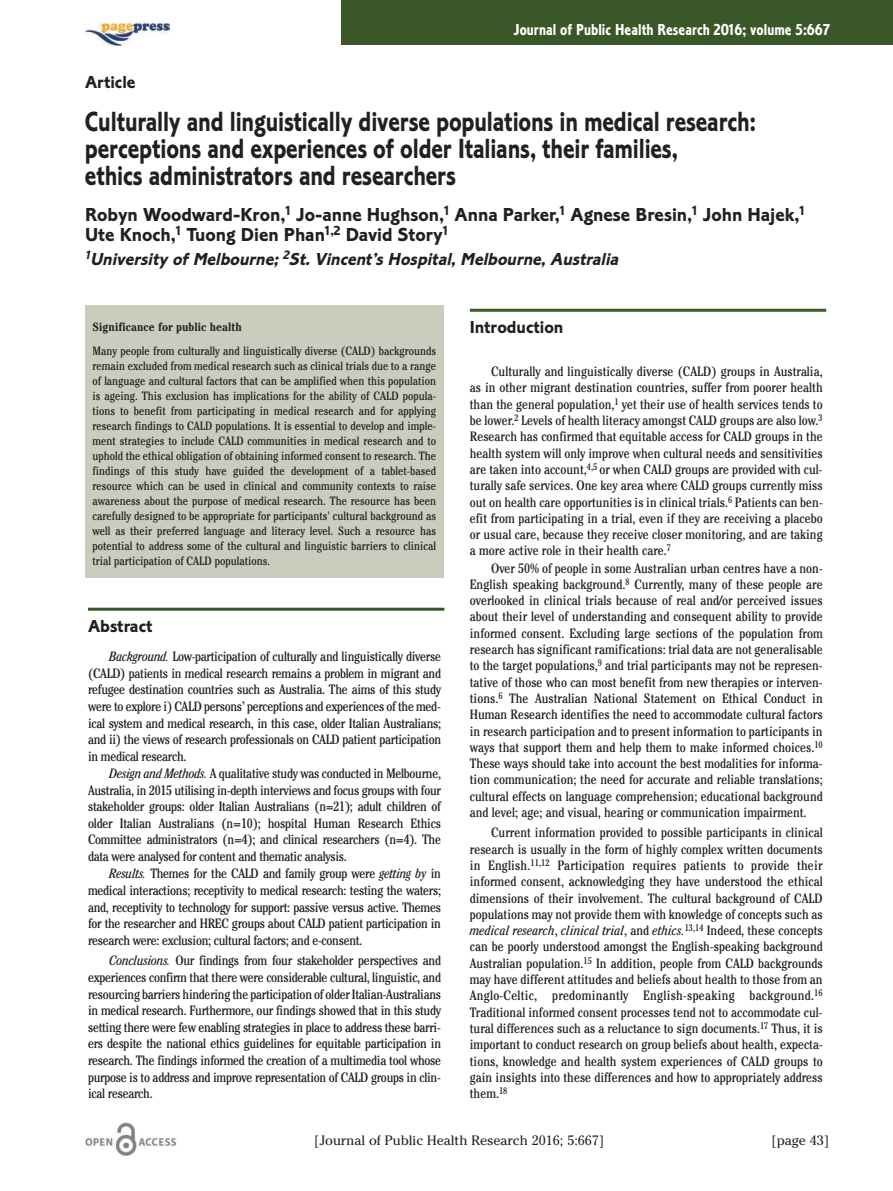
<style>
.page{position:relative;width:893px;height:1191px;background:#fff}
.page>*{position:absolute;margin:0;border:0;box-sizing:border-box;transform-origin:0 0}
.t1{font:28.8px/27px "Corinthian Bold Plain";letter-spacing:-.005em;color:#231f20;scale:.83 1}
.t2{font:19.5px/19.5px "Corinthian Bold Plain";color:#231f20}
.t3{font:italic 18px "Corinthian Bold Plain";color:#231f20}
.t4{font:18px "Corinthian Bold Plain";color:#231f20}
.t5{font:16.5px "Corinthian Bold Condensed Plain";color:#fff}
.t6{font:condensed 13.5px/16.4px "Cheltenham";letter-spacing:-.02em;color:#231f20;text-align:justify}
.t7{font:13.5px "Cheltenham";color:#231f20}
.t8{font:condensed 12px/15px "Cheltenham";color:#231f20;text-align:justify}
.t9{font:700 condensed 12px "Cheltenham";color:#231f20}
.s1{font-style:italic}
</style>
<div class="page">
<img style="left:85px;top:1123px;width:92px;height:33px">
<div style="left:342px;top:0;width:551px;height:45px;background:#395728"></div>
<img style="left:85px;top:22px;width:84px;height:24px">
<hr style="left:88px;top:607px;width:356px;height:3px;background:#395728">
<hr style="left:470px;top:309px;width:356px;height:3px;background:#395728">
<div style="left:85px;top:305px;width:359px;height:272px;background:#cacdbe"></div>
<h3 class="t4" style="left:85px;top:76px;width:52px">Article</h3>
<p class="t5" style="left:513px;top:24px;width:318px">Journal of Public Health Research 2016; volume 5:667</p>
<h1 class="t1" style="left:85px;top:110px;width:810px">Culturally and linguistically diverse populations in medical research: perceptions and experiences of older Italians, their families,<br>ethics administrators and researchers</h1>
<h2 class="t2" style="left:85px;top:207px;width:721px">Robyn Woodward-Kron,<sup>1</sup> Jo-anne Hughson,<sup>1</sup> Anna Parker,<sup>1</sup> Agnese Bresin,<sup>1</sup> John Hajek,<sup>1<br></sup>Ute Knoch,<sup>1</sup> Tuong Dien Phan<sup>1,2</sup> David Story<sup>1</sup></h2>
<h3 class="t3" style="left:85px;top:252px;width:538px"><sup>1</sup>University of Melbourne; <sup>2</sup>St. Vincent’s Hospital, Melbourne, Australia</h3>
<p class="t9" style="left:93px;top:323px;width:151px">Significance for public health</p>
<p class="t8" style="left:93px;top:344px;width:345px">Many people from culturally and linguistically diverse (CALD) backgrounds remain excluded from medical research such as clinical trials due to a range of language and cultural factors that can be amplified when this population is ageing. This exclusion has implications for the ability of CALD popula&shy;tions to benefit from participating in medical research and for applying research findings to CALD populations. It is essential to develop and imple&shy;ment strategies to include CALD communities in medical research and to uphold the ethical obligation of obtaining informed consent to research. The findings of this study have guided the development of a tablet-based resource which can be used in clinical and community contexts to raise awareness about the purpose of medical research. The resource has been carefully designed to be appropriate for participants' cultural background as well as their preferred language and literacy level. Such a resource has potential to address some of the cultural and linguistic barriers to clinical trial participation of CALD populations.</p>
<h3 class="t4" style="left:88px;top:620px;width:66px">Abstract</h3>
<p class="t6" style="left:88px;top:649px;width:355px;text-indent:21px"><span class="s1">Background.</span> Low-participation of culturally and linguistically diverse (CALD) patients in medical research remains a problem in migrant and refugee destination countries such as Australia. The aims of this study were to explore i) CALD persons’ perceptions and experiences of the med&shy;ical system and medical research, in this case, older Italian Australians; and ii) the views of research professionals on CALD patient participation in medical research.</p>
<p class="t6" style="left:88px;top:766px;width:355px;text-indent:21px"><span class="s1">Design and Methods.</span> A qualitative study was conducted in Melbourne, Australia, in 2015 utilising in-depth interviews and focus groups with four stakeholder groups: older Italian Australians (n=21); adult children of older Italian Australians (n=10); hospital Human Research Ethics Committee administrators (n=4); and clinical researchers (n=4). The data were analysed for content and thematic analysis.</p>
<p class="t6" style="left:88px;top:866px;width:355px;text-indent:21px"><span class="s1">Results.</span> Themes for the CALD and family group were <span class="s1">getting by</span> in medical interactions; receptivity to medical research: testing the waters; and, receptivity to technology for support: passive versus active. Themes for the researcher and HREC groups about CALD patient participation in research were: exclusion; cultural factors; and e-consent.</p>
<p class="t6" style="left:88px;top:953px;width:355px;text-indent:21px"><span class="s1">Conclusions.</span> Our findings from four stakeholder perspectives and experiences confirm that there were considerable cultural, linguistic, and resourcing barriers hindering the participation of older Italian-Australians in medical research. Furthermore, our findings showed that in this study setting there were few enabling strategies in place to address these barri&shy;ers despite the national ethics guidelines for equitable participation in research. The findings informed the creation of a multimedia tool whose purpose is to address and improve representation of CALD groups in clin&shy;ical research.</p>
<h3 class="t4" style="left:470px;top:321px;width:95px">Introduction</h3>
<p class="t6" style="left:470px;top:364px;width:354px;text-indent:21px">Culturally and linguistically diverse (CALD) groups in Australia, as in other migrant destination countries, suffer from poorer health than the general population,<sup>1</sup> yet their use of health services tends to be lower.<sup>2</sup> Levels of health literacy amongst CALD groups are also low.<sup>3<br></sup>Research has confirmed that equitable access for CALD groups in the health system will only improve when cultural needs and sensitivities are taken into account,<sup>4,5</sup> or when CALD groups are provided with cul&shy;turally safe services. One key area where CALD groups currently miss out on health care opportunities is in clinical trials.<sup>6</sup> Patients can ben&shy;efit from participating in a trial, even if they are receiving a placebo or usual care, because they receive closer monitoring, and are taking a more active role in their health care.<sup>7</sup></p>
<p class="t6" style="left:470px;top:561px;width:354px;text-indent:21px">Over 50% of people in some Australian urban centres have a non-English speaking background.<sup>8</sup> Currently, many of these people are overlooked in clinical trials because of real and/or perceived issues about their level of understanding and consequent ability to provide informed consent. Excluding large sections of the population from research has significant ramifications: trial data are not generalisable to the target populations,<sup>9</sup> and trial participants may not be represen&shy;tative of those who can most benefit from new therapies or interven&shy;tions.<sup>6</sup> The Australian National Statement on Ethical Conduct in Human Research identifies the need to accommodate cultural factors in research participation and to present information to participants in ways that support them and help them to make informed choices.<sup>10<br></sup>These ways should take into account the best modalities for informa&shy;tion communication; the need for accurate and reliable translations; cultural effects on language comprehension; educational background and level; age; and visual, hearing or communication impairment.</p>
<p class="t6" style="left:470px;top:825px;width:354px;text-indent:21px">Current information provided to possible participants in clinical research is usually in the form of highly complex written documents in English.<sup>11,12</sup> Participation requires patients to provide their informed consent, acknowledging they have understood the ethical dimensions of their involvement. The cultural background of CALD populations may not provide them with knowledge of concepts such as <span class="s1">medical research</span>, <span class="s1">clinical trial</span>, and <span class="s1">ethics.</span><sup>13,14</sup> Indeed, these concepts can be poorly understood amongst the English-speaking background Australian population.<sup>15</sup> In addition, people from CALD backgrounds may have different attitudes and beliefs about health to those from an Anglo-Celtic, predominantly English-speaking background.<sup>16<br></sup>Traditional informed consent processes tend not to accommodate cul&shy;tural differences such as a reluctance to sign documents.<sup>17</sup> Thus, it is important to conduct research on group beliefs about health, expecta&shy;tions, knowledge and health system experiences of CALD groups to gain insights into these differences and how to appropriately address them.<sup>18</sup></p>
<p class="t7" style="left:314px;top:1132px;width:292px">[Journal of Public Health Research 2016; 5:667]</p>
<p class="t7" style="left:771px;top:1132px;width:59px">[page 43]</p>
</div>
